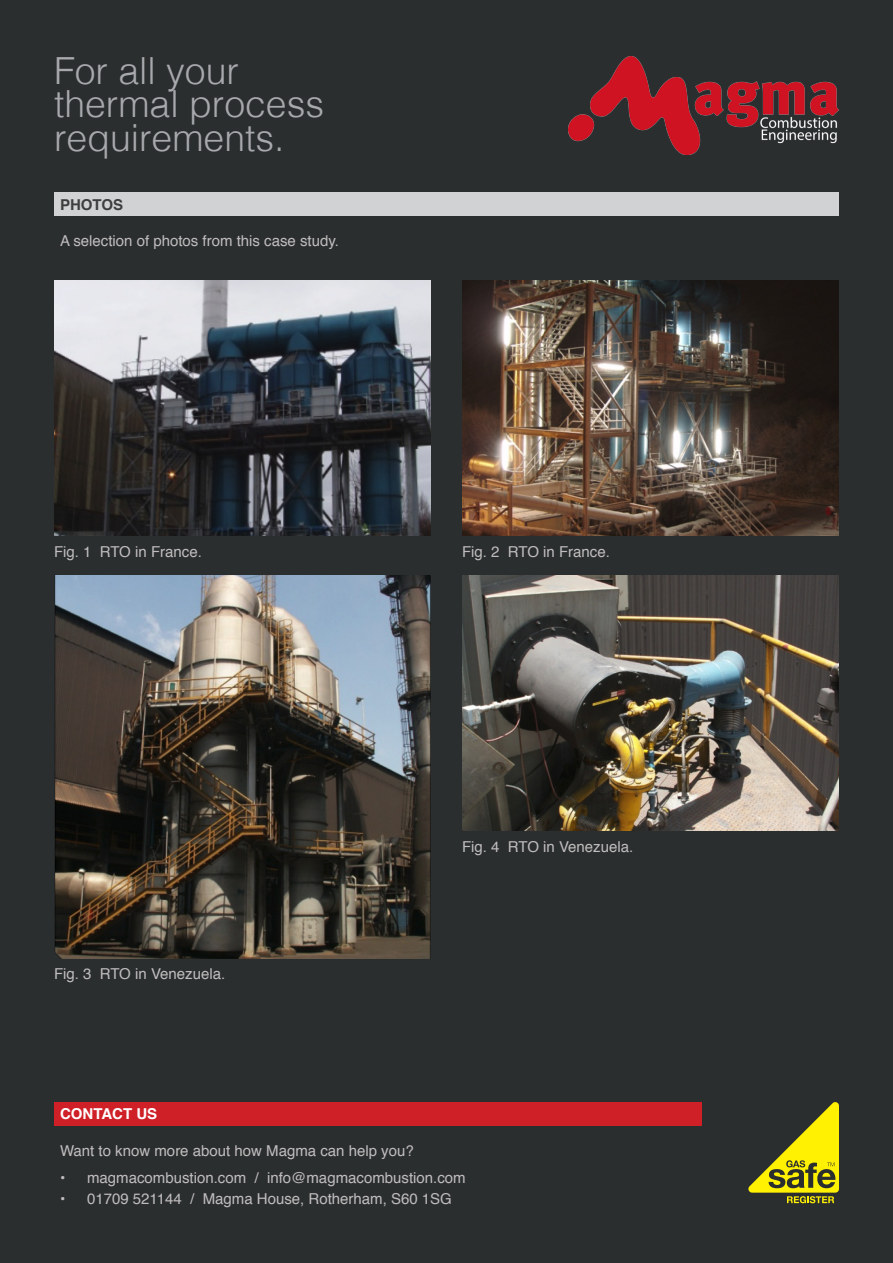
<style>
.page{position:relative;width:893px;height:1263px;background:#2b2e2f}
.page>*{position:absolute;margin:0;border:0;box-sizing:border-box;transform-origin:0 0}
.t1{font:300 37.35px "Helvetica";color:#a8a9ad}
.t2{font:15px "Helvetica";color:#c0bdbe}
.t3{font:700 15px "Helvetica";color:#fff}
.t4{font:700 15px "Helvetica";color:#3e3e3f}
</style>
<div class="page">
<img style="left:568px;top:57px;width:271px;height:98px">
<div style="left:54px;top:193px;width:785px;height:23px;background:#d1d2d4"></div>
<img style="left:462px;top:575px;width:377px;height:255px">
<img style="left:54px;top:575px;width:377px;height:383px">
<img style="left:462px;top:281px;width:377px;height:255px">
<img style="left:54px;top:281px;width:377px;height:255px">
<svg style="left:748px;top:1102px;width:91px;height:101px"></svg>
<div style="left:54px;top:1102px;width:648px;height:23px;background:#cf2027"></div>
<p class="t1" style="left:54px;top:38px;width:186px">For all your</p>
<p class="t1" style="left:54px;top:72px;width:272px">thermal process</p>
<p class="t1" style="left:54px;top:106px;width:232px">requirements.</p>
<p class="t4" style="left:60px;top:193px;width:65px">PHOTOS</p>
<p class="t2" style="left:60px;top:230px;width:281px">A selection of photos from this case study.</p>
<p class="t2" style="left:54px;top:540px;width:149px">Fig. 1 RTO in France.</p>
<p class="t2" style="left:462px;top:540px;width:149px">Fig. 2 RTO in France.</p>
<p class="t2" style="left:54px;top:963px;width:173px">Fig. 3 RTO in Venezuela.</p>
<p class="t2" style="left:462px;top:835px;width:173px">Fig. 4 RTO in Venezuela.</p>
<p class="t3" style="left:60px;top:1102px;width:99px">CONTACT US</p>
<p class="t2" style="left:60px;top:1139px;width:355px">Want to know more about how Magma can help you?</p>
<p class="t2" style="left:60px;top:1166px;width:407px">• magmacombustion.com / info@magmacombustion.com</p>
<p class="t2" style="left:60px;top:1187px;width:393px">• 01709 521144 / Magma House, Rotherham, S60 1SG</p>
</div>
